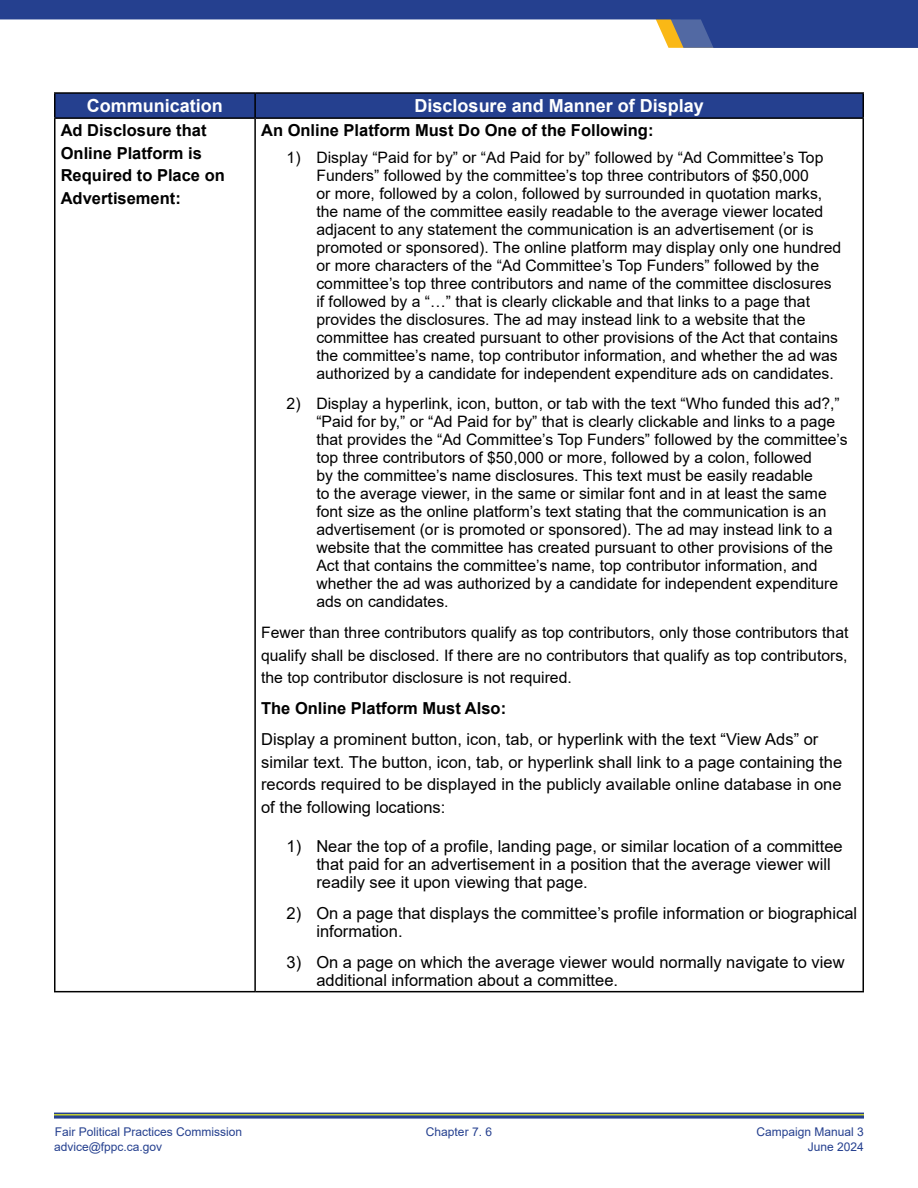
<style>
.page{position:relative;width:918px;height:1188px;background:#fff}
.page>*{position:absolute;margin:0;border:0;box-sizing:border-box;transform-origin:0 0}
.t1{font:700 18px "Arial";color:#fff}
.t2{font:16.5px/18px "Arial";color:#000}
.t3{font:700 16.5px/22.5px "Arial";color:#000}
.t4{font:15.75px/18px "Arial";color:#000}
.t5{font:12px/15px "Arial";color:#25408f}
.s1{font-weight:700}
</style>
<div class="page">
<svg style="left:54px;top:1113px;width:810px;height:6px;background:#475e8f"></svg>
<hr style="left:54px;top:1114px;width:810px;height:1px;background:#faff16">
<svg style="left:0;top:0;width:918px;height:48px;fill:#25408f"></svg>
<div style="left:56px;top:94px;width:806px;height:23px;background:#25408f"></div>
<hr style="left:54px;top:92px;width:201px;height:2px;background:#000">
<hr style="left:54px;top:94px;width:2px;height:23px;background:#000">
<hr style="left:255px;top:92px;width:609px;height:2px;background:#000">
<hr style="left:254px;top:94px;width:2px;height:23px;background:#000">
<hr style="left:862px;top:94px;width:2px;height:23px;background:#000">
<hr style="left:54px;top:117px;width:201px;height:2px;background:#000">
<hr style="left:54px;top:119px;width:2px;height:872px;background:#000">
<hr style="left:255px;top:117px;width:609px;height:2px;background:#000">
<hr style="left:254px;top:119px;width:2px;height:872px;background:#000">
<hr style="left:862px;top:119px;width:2px;height:872px;background:#000">
<hr style="left:54px;top:991px;width:201px;height:1px;background:#000">
<hr style="left:255px;top:991px;width:609px;height:1px;background:#000">
<p class="t1" style="left:87px;top:93px;width:138px">Communication</p>
<p class="t1" style="left:415px;top:93px;width:291px">Disclosure and Manner of Display</p>
<p class="t3" style="left:61px;top:119px;width:166px">Ad Disclosure that<br>Online Platform is<br>Required to Place on<br>Advertisement:</p>
<p class="t3" style="left:261px;top:119px;width:394px">An Online Platform Must Do One of the Following:</p>
<p class="t4" style="left:316px;top:148px;width:526px;text-indent:-30px">1) Display “Paid for by” or “Ad Paid for by” followed by “Ad Committee’s Top Funders” followed by the committee’s top three contributors of $50,000<br>or more, followed by a colon, followed by surrounded in quotation marks, the name of the committee easily readable to the average viewer located adjacent to any statement the communication is an advertisement (or is promoted or sponsored). The online platform may display only one hundred or more characters of the “Ad Committee’s Top Funders” followed by the committee’s top three contributors and name of the committee disclosures if followed by a “…” that is clearly clickable and that links to a page that provides the disclosures. The ad may instead link to a website that the committee has created pursuant to other provisions of the Act that contains the committee’s name, top contributor information, and whether the ad was authorized by a candidate for independent expenditure ads on candidates.</p>
<p class="t4" style="left:316px;top:395px;width:533px;text-indent:-30px">2) Display a hyperlink, icon, button, or tab with the text “Who funded this ad?,” “Paid for by,” or “Ad Paid for by” that is clearly clickable and links to a page that provides the “Ad Committee’s Top Funders” followed by the committee’s top three contributors of $50,000 or more, followed by a colon, followed<br>by the committee’s name disclosures. This text must be easily readable<br>to the average viewer, in the same or similar font and in at least the same font size as the online platform’s text stating that the communication is an advertisement (or is promoted or sponsored). The ad may instead link to a website that the committee has created pursuant to other provisions of the Act that contains the committee’s name, top contributor information, and whether the ad was authorized by a candidate for independent expenditure ads on candidates.</p>
<p class="t4" style="left:261px;top:622px;width:589px;line-height:22.5px;text-align:justify">Fewer than three contributors qualify as top contributors, only those contributors that qualify shall be disclosed. If there are no contributors that qualify as top contributors, the top contributor disclosure is not required.</p>
<p class="t2" style="left:261px;top:693px;width:559px;line-height:31px"><span class="s1">The Online Platform Must Also:<br></span>Display a prominent button, icon, tab, or hyperlink with the text “View Ads” or</p>
<p class="t2" style="left:261px;top:751px;width:583px;line-height:22.5px;text-align:justify">similar text. The button, icon, tab, or hyperlink shall link to a page containing the records required to be displayed in the publicly available online database in one of the following locations:</p>
<p class="t2" style="left:316px;top:837px;width:528px;text-indent:-30px">1) Near the top of a profile, landing page, or similar location of a committee that paid for an advertisement in a position that the average viewer will readily see it upon viewing that page.</p>
<p class="t2" style="left:316px;top:904px;width:542px;text-indent:-30px">2) On a page that displays the committee’s profile information or biographical information.</p>
<p class="t2" style="left:316px;top:953px;width:530px;text-indent:-30px">3) On a page on which the average viewer would normally navigate to view additional information about a committee.</p>
<p class="t5" style="left:54px;top:1124px;width:190px">Fair Political Practices Commission advice@fppc.ca.gov</p>
<p class="t5" style="left:426px;top:1124px;width:68px">Chapter 7. 6</p>
<p class="t5" style="left:757px;top:1124px;width:109px;text-align:right">Campaign Manual 3<br>June 2024</p>
</div>
